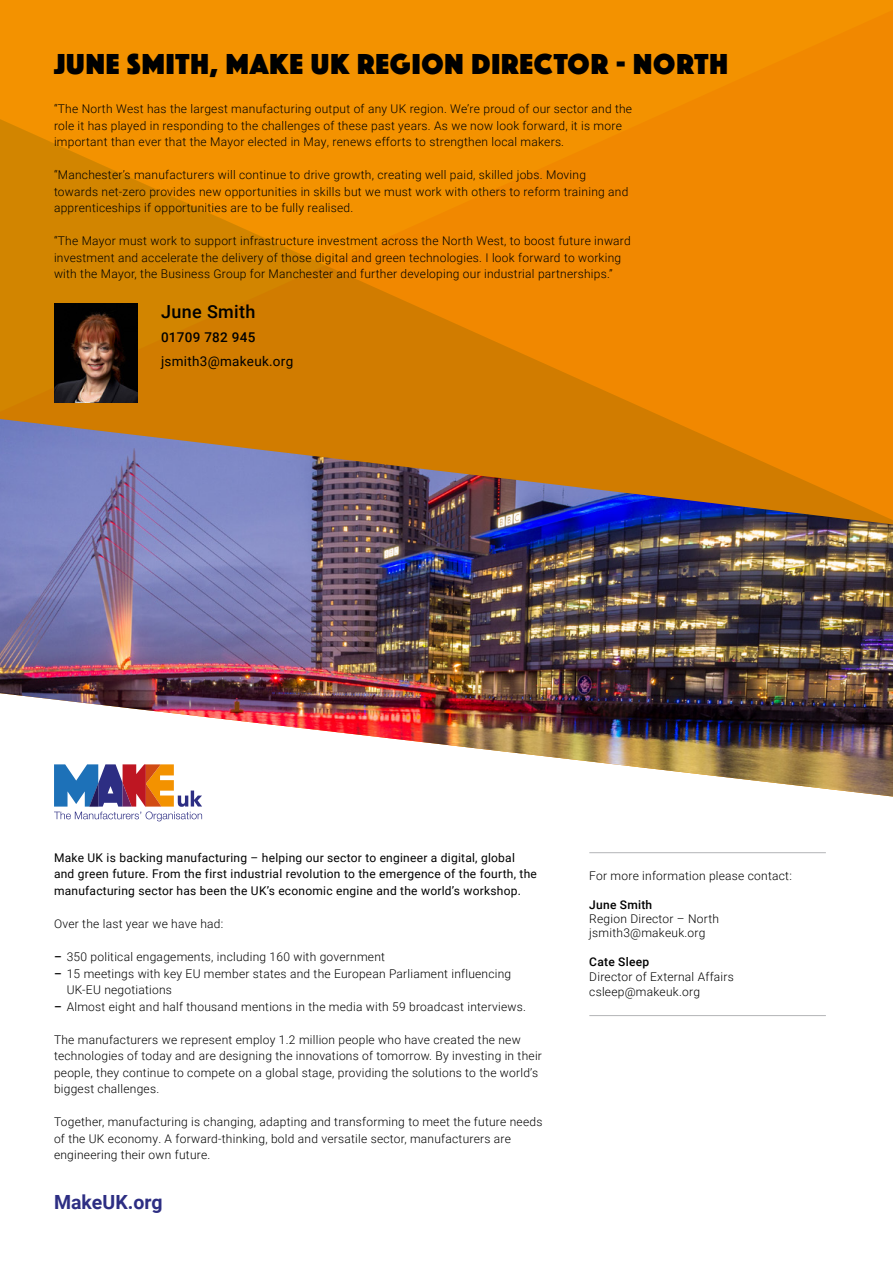
<style>
.page{position:relative;width:893px;height:1263px;background:#fff}
.page>*{position:absolute;margin:0;border:0;box-sizing:border-box;transform-origin:0 0}
.t1{font:30px "Phosphate Solid";letter-spacing:.03em;color:#000}
.t2{font:700 19.5px "Roboto";color:#2d2e83}
.t3{font:500 18px "Roboto";letter-spacing:.02em;color:#000}
.t4{font:13.5px "Roboto";letter-spacing:.02em;color:#000}
.t5{font:500 13.5px "Roboto";letter-spacing:.02em;color:#000}
.t6{font:300 12px/16.5px "Roboto";letter-spacing:.02em;color:#000}
.t7{font:12px/16.5px "Roboto";letter-spacing:.02em;color:#000}
.t8{font:500 12px "Roboto";letter-spacing:.02em;color:#000}
.s1{font-weight:500}
</style>
<div class="page">
<img style="left:0;top:526px;width:893px;height:270px">
<svg style="left:0;top:0;width:893px;height:113px;background:#f29000"></svg>
<svg style="left:0;top:113px;width:893px;height:413px;background:#d38116"></svg>
<svg style="left:54px;top:764px;width:148px;height:57px"></svg>
<hr style="left:589px;top:852px;width:237px;height:1px;background:#b3b4b7">
<hr style="left:589px;top:1015px;width:237px;height:1px;background:#b3b4b7">
<img style="left:54px;top:304px;width:83px;height:98px">
<h1 class="t1" style="left:54px;top:43px;width:675px">JUNE SMITH, MAKE UK REGION DIRECTOR - NORTH</h1>
<p class="t6" style="left:54px;top:100px;width:580px">“The North West has the largest manufacturing output of any UK region. We’re proud of our sector and the role it has played in responding to the challenges of these past years. As we now look forward, it is more important than ever that the Mayor elected in May, renews efforts to strengthen local makers.</p>
<p class="t6" style="left:54px;top:166px;width:576px">“Manchester’s manufacturers will continue to drive growth, creating well paid, skilled jobs. Moving towards net-zero provides new opportunities in skills but we must work with others to reform training and apprenticeships if opportunities are to be fully realised.</p>
<p class="t6" style="left:54px;top:232px;width:578px">“The Mayor must work to support infrastructure investment across the North West, to boost future inward investment and accelerate the delivery of those digital and green technologies. I look forward to working with the Mayor, the Business Group for Manchester and further developing our industrial partnerships.”</p>
<h3 class="t3" style="left:161px;top:299px;width:96px">June Smith</h3>
<p class="t5" style="left:161px;top:328px;width:96px">01709 782 945</p>
<p class="t4" style="left:161px;top:352px;width:134px">jsmith3@makeuk.org</p>
<p class="t7" style="left:54px;top:849px;width:484px">Make UK is backing manufacturing – helping our sector to engineer a digital, global and green future. From the first industrial revolution to the emergence of the fourth, the manufacturing sector has been the UK’s economic engine and the world’s workshop.</p>
<p class="t6" style="left:54px;top:915px;width:171px">Over the last year we have had:</p>
<p class="t6" style="left:54px;top:948px;width:332px"><span class="s1">–</span> 350 political engagements, including 160 with government</p>
<p class="t6" style="left:67px;top:964px;width:446px;text-indent:-13px"><span class="s1">–</span> 15 meetings with key EU member states and the European Parliament influencing<br>UK-EU negotiations</p>
<p class="t6" style="left:54px;top:997px;width:473px"><span class="s1">–</span> Almost eight and half thousand mentions in the media with 59 broadcast interviews.</p>
<p class="t6" style="left:54px;top:1030px;width:489px">The manufacturers we represent employ 1.2 million people who have created the new technologies of today and are designing the innovations of tomorrow. By investing in their people, they continue to compete on a global stage, providing the solutions to the world’s biggest challenges.</p>
<p class="t6" style="left:54px;top:1113px;width:490px">Together, manufacturing is changing, adapting and transforming to meet the future needs of the UK economy. A forward-thinking, bold and versatile sector, manufacturers are engineering their own future.</p>
<h2 class="t2" style="left:54px;top:1188px;width:110px">MakeUK.org</h2>
<p class="t6" style="left:589px;top:867px;width:204px">For more information please contact:</p>
<p class="t8" style="left:589px;top:896px;width:64px">June Smith</p>
<p class="t6" style="left:589px;top:911px;width:131px;line-height:14.4px">Region Director – North jsmith3@makeuk.org</p>
<p class="t8" style="left:589px;top:953px;width:61px">Cate Sleep</p>
<p class="t6" style="left:589px;top:968px;width:146px;line-height:15px">Director of External Affairs csleep@makeuk.org</p>
</div>
